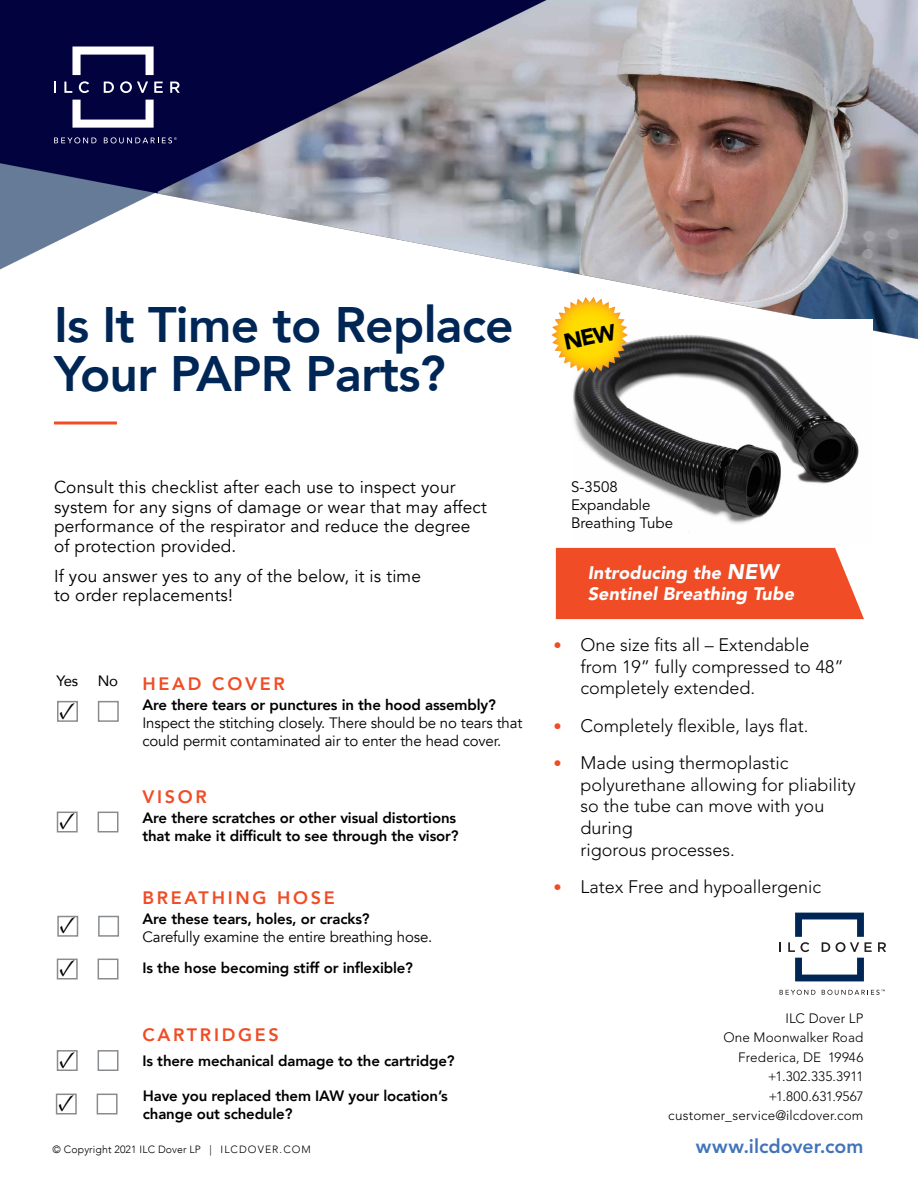
<style>
.page{position:relative;width:918px;height:1188px;background:#fff}
.page>*{position:absolute;margin:0;border:0;box-sizing:border-box;transform-origin:0 0}
.t1{font:800 49.8px/49.8px "Avenir";letter-spacing:-.015em;color:#002656}
.t2{font:24px/42.8px "Minion Pro";color:#000}
.t3{font:800 19.5px "Avenir LT Std";color:#4274b9}
.t4{font:300 18px/21.6px "Avenir LT Std";color:#000}
.t5{font:italic 900 18px/21px "Avenir LT Std";letter-spacing:.01em;color:#fff}
.t6{font:800 18px "Avenir";letter-spacing:.15em;color:#f04c25}
.t7{font:17.25px/19.5px "Avenir";letter-spacing:.01em;color:#000}
.t8{font:800 15px/18px "Avenir";letter-spacing:-.01em;color:#000}
.t9{font:15px/18px "Avenir";letter-spacing:-.01em;color:#000}
.t10{font:15px/18px "Avenir LT Std";color:#000}
.t11{font:15px "Avenir";color:#000}
.t12{font:300 13.5px/19.5px "Avenir LT Std";letter-spacing:.01em;color:#000;text-align:right}
.t13{font:300 10.5px "Avenir";letter-spacing:.01em;color:#000}
.s1{font-size:21px}
.s2{font-weight:400;font-size:16.5px;color:#f04c25}
</style>
<div class="page">
<img style="left:0;top:0;width:918px;height:340px">
<svg style="left:54px;top:82px;width:2px;height:11px"></svg>
<svg style="left:64px;top:82px;width:8px;height:11px"></svg>
<svg style="left:79px;top:81px;width:10px;height:12px"></svg>
<svg style="left:104px;top:82px;width:10px;height:11px"></svg>
<svg style="left:120px;top:81px;width:28px;height:12px"></svg>
<svg style="left:154px;top:82px;width:9px;height:11px"></svg>
<svg style="left:170px;top:82px;width:10px;height:11px"></svg>
<svg style="left:72px;top:46px;width:82px;height:29px"></svg>
<svg style="left:72px;top:100px;width:82px;height:28px"></svg>
<svg style="left:54px;top:137px;width:42px;height:6px"></svg>
<svg style="left:104px;top:137px;width:73px;height:6px"></svg>
<hr style="left:54px;top:422px;width:63px;height:2px;background:#f04c25">
<svg style="left:779px;top:942px;width:2px;height:10px"></svg>
<svg style="left:878px;top:942px;width:8px;height:10px"></svg>
<svg style="left:788px;top:913px;width:84px;height:39px"></svg>
<svg style="left:795px;top:958px;width:69px;height:23px"></svg>
<svg style="left:780px;top:990px;width:35px;height:5px"></svg>
<svg style="left:822px;top:990px;width:63px;height:5px"></svg>
<div style="left:98px;top:701px;width:21px;height:21px;border:2px solid #898c8f"></div>
<div style="left:57px;top:701px;width:21px;height:21px;border:2px solid #898c8f"></div>
<div style="left:98px;top:812px;width:20px;height:20px;border:2px solid #898c8f"></div>
<div style="left:57px;top:812px;width:21px;height:20px;border:2px solid #898c8f"></div>
<div style="left:98px;top:916px;width:21px;height:21px;border:2px solid #898c8f"></div>
<div style="left:57px;top:916px;width:21px;height:21px;border:2px solid #898c8f"></div>
<div style="left:98px;top:959px;width:20px;height:21px;border:2px solid #898c8f"></div>
<div style="left:57px;top:959px;width:21px;height:21px;border:2px solid #898c8f"></div>
<div style="left:98px;top:1050px;width:20px;height:21px;border:2px solid #898c8f"></div>
<div style="left:57px;top:1050px;width:21px;height:21px;border:2px solid #898c8f"></div>
<div style="left:97px;top:1094px;width:21px;height:20px;border:2px solid #898c8f"></div>
<div style="left:56px;top:1094px;width:21px;height:20px;border:2px solid #898c8f"></div>
<img style="left:573px;top:320px;width:299px;height:212px">
<div style="left:556px;top:548px;width:308px;height:71px;background:#f04c25"></div>
<svg style="left:551px;top:297px;width:77px;height:76px"></svg>
<h1 class="t1" style="left:54px;top:299px;width:461px">Is It Time to Replace<br>Your PAPR Parts?</h1>
<p class="t7" style="left:54px;top:478px;width:434px">Consult this checklist after each use to inspect your system for any signs of damage or wear that may affect performance of the respirator and reduce the degree of protection provided.</p>
<p class="t7" style="left:54px;top:567px;width:369px">If you answer yes to any of the below, it is time to order replacements!</p>
<p class="t11" style="left:57px;top:669px;width:23px">Yes</p>
<p class="t11" style="left:98px;top:669px;width:22px">No</p>
<p class="t6" style="left:142px;top:670px;width:144px">HEAD COVER</p>
<h2 class="t2" style="left:59px;top:689px;width:18px">✓</h2>
<p class="t8" style="left:142px;top:696px;width:355px">Are there tears or punctures in the hood assembly?</p>
<p class="t9" style="left:142px;top:715px;width:381px">Inspect the stitching closely. There should be no tears that could permit contaminated air to enter the head cover.</p>
<p class="t6" style="left:142px;top:783px;width:66px">VISOR</p>
<h2 class="t2" style="left:59px;top:799px;width:18px">✓</h2>
<p class="t8" style="left:142px;top:809px;width:318px">Are there scratches or other visual distortions that make it difficult to see through the visor?</p>
<p class="t6" style="left:142px;top:884px;width:194px">BREATHING HOSE</p>
<h2 class="t2" style="left:59px;top:904px;width:18px">✓ ✓</h2>
<p class="t8" style="left:142px;top:910px;width:229px">Are these tears, holes, or cracks?</p>
<p class="t9" style="left:142px;top:929px;width:291px">Carefully examine the entire breathing hose.</p>
<p class="t8" style="left:142px;top:959px;width:272px">Is the hose becoming stiff or inflexible?</p>
<p class="t6" style="left:142px;top:1021px;width:138px">CARTRIDGES</p>
<h2 class="t2" style="left:58px;top:1037px;width:19px;line-height:43.5px">✓ ✓</h2>
<p class="t8" style="left:142px;top:1052px;width:314px">Is there mechanical damage to the cartridge?</p>
<p class="t8" style="left:143px;top:1087px;width:307px">Have you replaced them IAW your location’s change out schedule?</p>
<p class="t13" style="left:53px;top:1143px;width:260px">© Copyright 2021 ILC Dover LP | ILCDOVER.COM</p>
<p class="t10" style="left:571px;top:478px;width:103px">S-3508<br>Expandable<br>Breathing Tube</p>
<p class="t5" style="left:588px;top:562px;width:208px">Introducing the <span class="s1">NEW<br></span>Sentinel Breathing Tube</p>
<p class="t4" style="left:580px;top:634px;width:265px;text-indent:-27px"><span class="s2">•</span> One size fits all – Extendable from 19” fully compressed to 48” completely extended.</p>
<p class="t4" style="left:554px;top:715px;width:257px"><span class="s2">•</span> Completely flexible, lays flat.</p>
<p class="t4" style="left:580px;top:752px;width:277px;text-indent:-27px"><span class="s2">•</span> Made using thermoplastic polyurethane allowing for pliability so the tube can move with you during<br>rigorous processes.</p>
<p class="t4" style="left:554px;top:876px;width:269px"><span class="s2">•</span> Latex Free and hypoallergenic</p>
<p class="t12" style="left:668px;top:1008px;width:197px">ILC Dover LP<br>One Moonwalker Road<br>Frederica, DE 19946 +1.302.335.3911<br>+1.800.631.9567 customer_service@ilcdover.com</p>
<h3 class="t3" style="left:696px;top:1135px;width:169px">www.ilcdover.com</h3>
</div>
